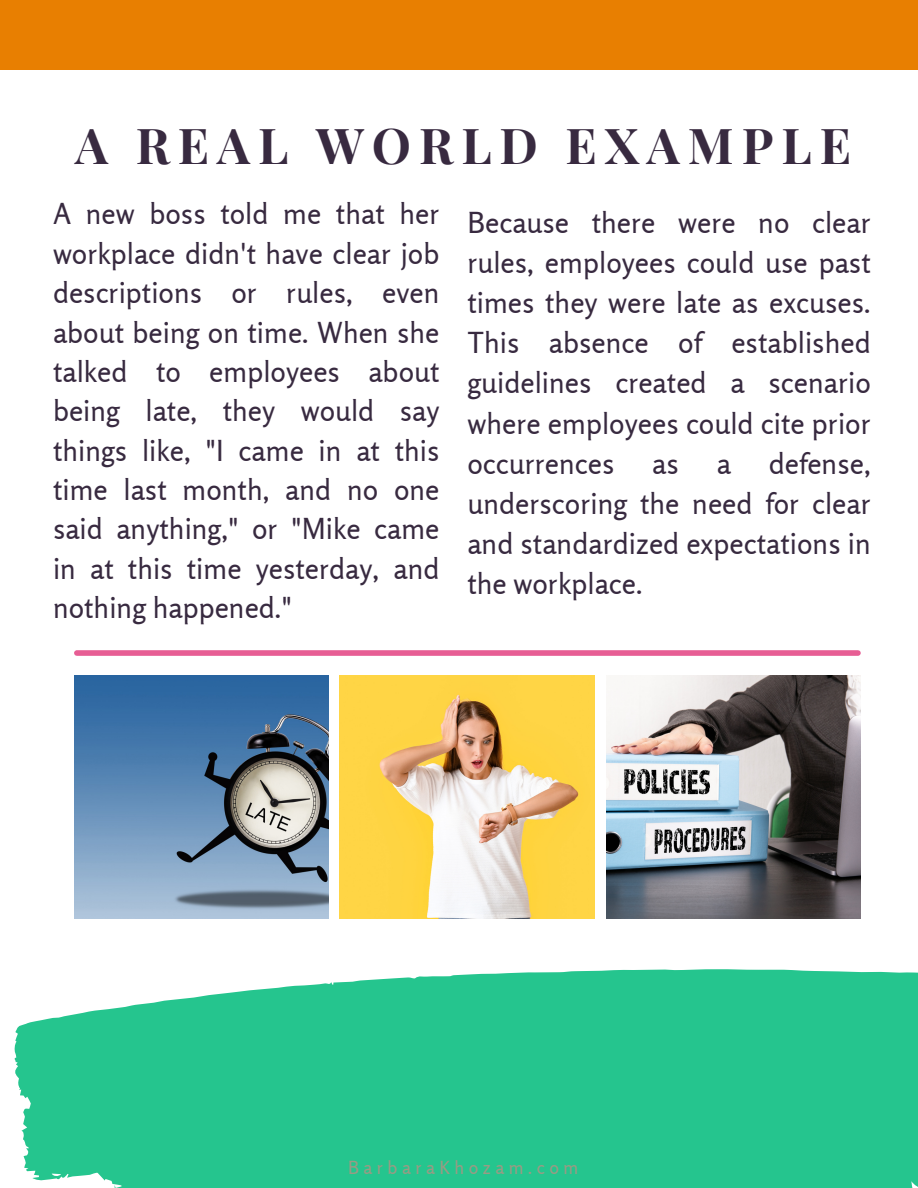
<style>
.page{position:relative;width:918px;height:1188px;background:#fff}
.page>*{position:absolute;margin:0;border:0;box-sizing:border-box;transform-origin:0 0}
.t1{font:700 49.5px "Playfair Display";letter-spacing:.16em;color:#382a40}
.t2{font:28.8px/39.3px "Rosario";color:#382a40;text-align:justify}
.t3{font:18px "Rosario";letter-spacing:.25em;color:#999b84}
</style>
<div class="page">
<svg style="left:14px;top:650px;width:904px;height:538px;fill:#25c58e"></svg>
<img style="left:74px;top:676px;width:254px;height:243px">
<img style="left:340px;top:676px;width:255px;height:243px">
<img style="left:606px;top:676px;width:254px;height:243px">
<div style="left:77px;top:650px;width:781px;height:6px;background:#e75e94"></div>
<div style="left:0;top:0;width:918px;height:70px;background:#e87f01"></div>
<svg style="left:911px;top:1020px;width:7px;height:168px"></svg>
<h1 class="t1" style="left:75px;top:110px;width:777px">A REAL WORLD EXAMPLE</h1>
<p class="t2" style="left:53px;top:194px;width:388px">A new boss told me that her workplace didn't have clear job descriptions or rules, even about being on time. When she talked to employees about being late, they would say things like, "I came in at this time last month, and no one said anything," or "Mike came in at this time yesterday, and nothing happened."</p>
<p class="t2" style="left:467px;top:202px;width:405px;line-height:40.2px">Because there were no clear rules, employees could use past times they were late as excuses.<br>This absence of established guidelines created a scenario where employees could cite prior occurrences</p>
<p class="t2" style="left:467px;top:443px;width:405px;line-height:40.2px;text-indent:301px">defense, underscoring the need for clear and standardized expectations in the workplace.</p>
<p class="t2" style="left:652px;top:444px;width:28px">as</p>
<p class="t2" style="left:717px;top:444px;width:16px">a</p>
<p class="t3" style="left:348px;top:1156px;width:232px">BarbaraKhozam.com</p>
</div>
